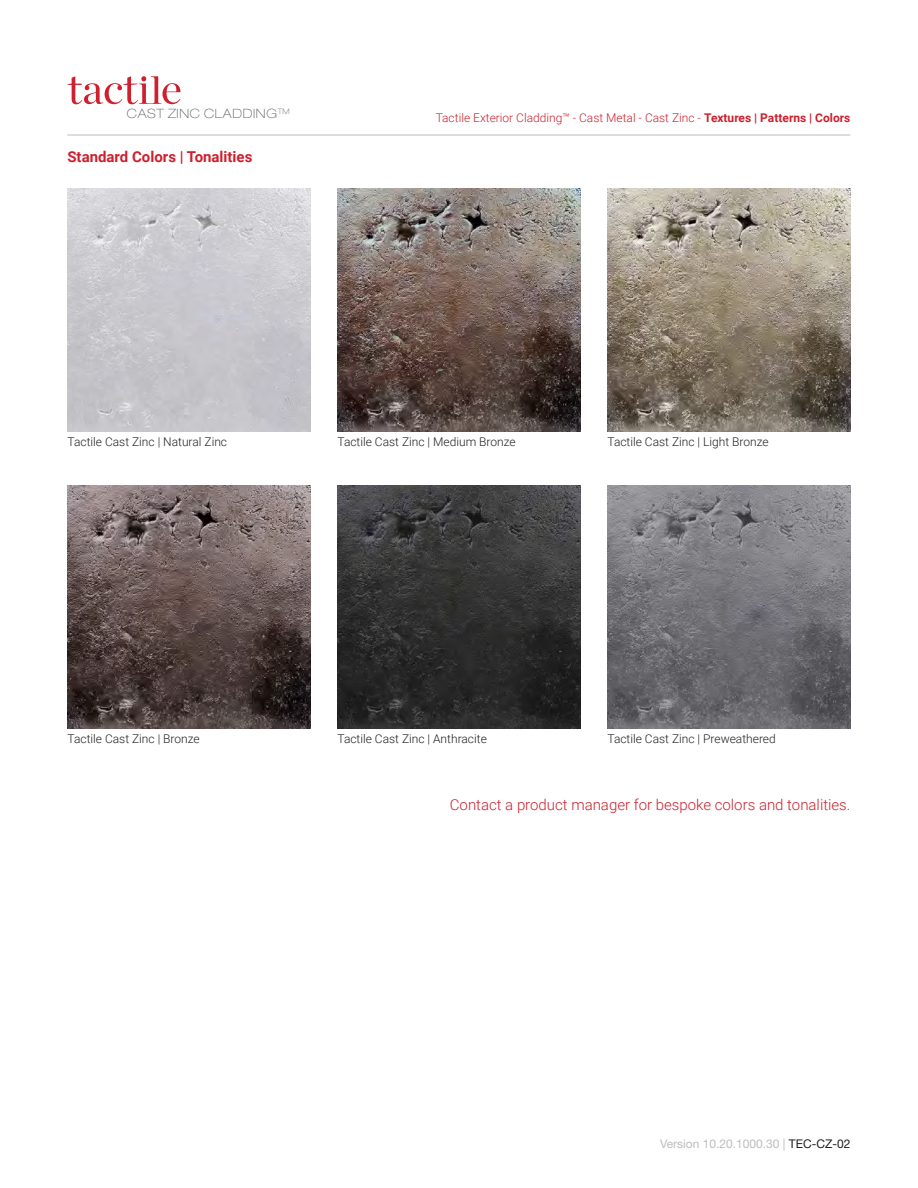
<style>
.page{position:relative;width:918px;height:1188px;background:#fff}
.page>*{position:absolute;margin:0;border:0;box-sizing:border-box;transform-origin:0 0}
.t1{font:300 15px "Roboto";color:#ce202e}
.t2{font:700 15px "Roboto";color:#ce202e}
.t3{font:100 expanded 12.9px "Helvetica Neue";letter-spacing:.05em;color:#606161}
.t4{font:300 12px "Roboto";color:#231f20}
.t5{font:300 12px "Roboto";color:#ce202e}
.t6{font:12px "Helvetica Neue";color:#bbbdbf}
.s1{font-weight:700}
.s2{color:#231f20}
</style>
<div class="page">
<img style="left:338px;top:486px;width:243px;height:243px">
<img style="left:68px;top:486px;width:243px;height:243px">
<img style="left:608px;top:189px;width:243px;height:243px">
<img style="left:338px;top:189px;width:243px;height:243px">
<img style="left:608px;top:486px;width:243px;height:243px">
<img style="left:68px;top:189px;width:243px;height:243px">
<svg style="left:67px;top:76px;width:114px;height:28px"></svg>
<hr style="left:67px;top:135px;width:783px;height:1px;background:#bbbdbf">
<p class="t3" style="left:127px;top:106px;width:164px">CAST ZINC CLADDING<sup>TM</sup></p>
<p class="t2" style="left:67px;top:146px;width:187px">Standard Colors | Tonalities</p>
<p class="t5" style="left:436px;top:109px;width:416px">Tactile Exterior Cladding™ - Cast Metal - Cast Zinc - <span class="s1">Textures | Patterns | Colors</span></p>
<p class="t4" style="left:68px;top:433px;width:161px">Tactile Cast Zinc | Natural Zinc</p>
<p class="t4" style="left:338px;top:433px;width:180px">Tactile Cast Zinc | Medium Bronze</p>
<p class="t4" style="left:608px;top:433px;width:163px">Tactile Cast Zinc | Light Bronze</p>
<p class="t4" style="left:68px;top:730px;width:134px">Tactile Cast Zinc | Bronze</p>
<p class="t4" style="left:338px;top:730px;width:151px">Tactile Cast Zinc | Anthracite</p>
<p class="t4" style="left:608px;top:730px;width:170px">Tactile Cast Zinc | Preweathered</p>
<p class="t1" style="left:450px;top:794px;width:402px">Contact a product manager for bespoke colors and tonalities.</p>
<p class="t6" style="left:660px;top:1136px;width:192px">Version 10.20.1000.30 | <span class="s2">TEC-CZ-02</span></p>
</div>
